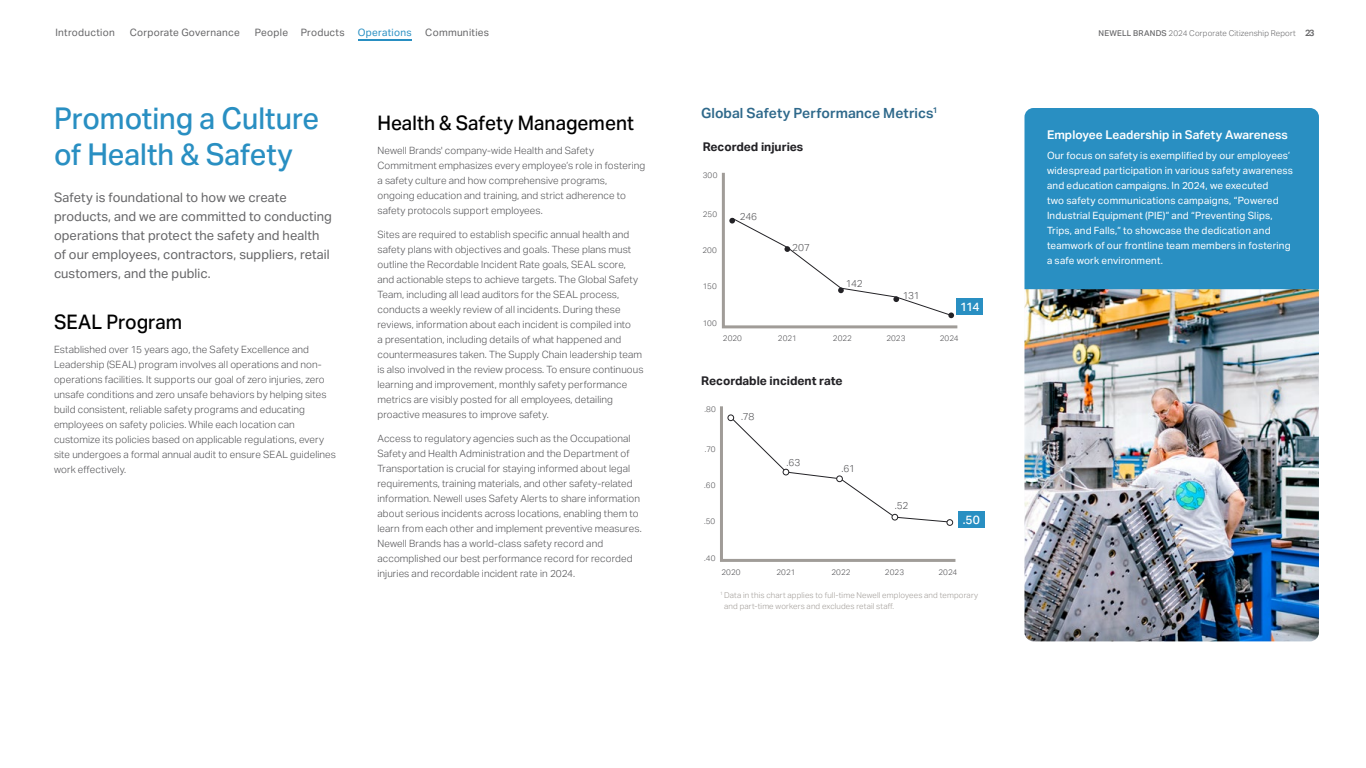
<style>
.page{position:relative;width:1366px;height:768px;background:#fff}
.page>*{position:absolute;margin:0;border:0;box-sizing:border-box;transform-origin:0 0}
.t1{font:500 30px/36px "Aktiv Grotesk";color:#298fc2;scale:.96 1}
.t2{font:500 20px "Aktiv Grotesk";letter-spacing:.005em;color:#000;scale:.95 1}
.t3{font:600 14px "Aktiv Grotesk";letter-spacing:.005em;color:#2f698b}
.t4{font:13px/19px "Aktiv Grotesk";letter-spacing:.005em;color:#656567}
.t5{font:700 12px "Aktiv Grotesk";color:#232226}
.t6{font:600 12px "Aktiv Grotesk";letter-spacing:.005em;color:#fff}
.t7{font:500 12px "Aktiv Grotesk";color:#fff}
.t8{font:10.2px "Aktiv Grotesk";letter-spacing:.02em;color:#656567}
.t9{font:10.2px "Aktiv Grotesk";letter-spacing:.02em;color:#298fc2}
.t10{font:300 10px/15px "Aktiv Grotesk";letter-spacing:.01em;color:#4f4f52}
.t11{font:10px/15px "Aktiv Grotesk";letter-spacing:.015em;color:#fff}
.t12{font:300 8px/11px "Aktiv Grotesk";letter-spacing:.02em;color:#9f9a95}
.t13{font:300 8px "Aktiv Grotesk";letter-spacing:.01em;color:#4f4f52}
.t14{font:300 8px "Aktiv Grotesk";letter-spacing:.02em;color:#656567}
.s1{font-weight:500}
.s2{font-weight:600;font-size:9px}
</style>
<div class="page">
<img style="left:1024px;top:289px;width:295px;height:352px">
<div style="left:1024px;top:108px;width:295px;height:181px;background:#298fc2"></div>
<svg style="left:721px;top:172px;width:237px;height:157px"></svg>
<div style="left:957px;top:298px;width:26px;height:17px;background:#298fc2"></div>
<div style="left:958px;top:512px;width:26px;height:16px;background:#298fc2"></div>
<svg style="left:720px;top:406px;width:236px;height:156px"></svg>
<div style="left:946px;top:519px;width:7px;height:7px;border:1px solid #232226;border-radius:50%"></div>
<hr style="left:358px;top:40px;width:54px;height:1px;background:#298fc2">
<p class="t8" style="left:55px;top:27px;width:61px">Introduction</p>
<p class="t8" style="left:130px;top:26px;width:112px">Corporate Governance</p>
<p class="t8" style="left:255px;top:26px;width:91px">People Products</p>
<p class="t9" style="left:358px;top:26px;width:55px">Operations</p>
<p class="t8" style="left:425px;top:26px;width:65px">Communities</p>
<p class="t14" style="left:1099px;top:28px;width:217px"><span class="s1">NEWELL BRANDS</span> 2024 Corporate Citizenship Report <span class="s2">23</span></p>
<h1 class="t1" style="left:54px;top:101px;width:278px">Promoting a Culture of Health &amp; Safety</h1>
<h3 class="t4" style="left:54px;top:188px;width:280px">Safety is foundational to how we create products, and we are committed to conducting operations that protect the safety and health of our employees, contractors, suppliers, retail customers, and the public.</h3>
<h2 class="t2" style="left:54px;top:311px;width:137px">SEAL Program</h2>
<p class="t10" style="left:54px;top:342px;width:284px">Established over 15 years ago, the Safety Excellence and Leadership (SEAL) program involves all operations and non&shy;operations facilities. It supports our goal of zero injuries, zero unsafe conditions and zero unsafe behaviors by helping sites build consistent, reliable safety programs and educating employees on safety policies. While each location can customize its policies based on applicable regulations, every site undergoes a formal annual audit to ensure SEAL guidelines work effectively.</p>
<h2 class="t2" style="left:378px;top:112px;width:271px">Health &amp; Safety Management</h2>
<p class="t10" style="left:378px;top:143px;width:269px">Newell Brands' company-wide Health and Safety Commitment emphasizes every employee’s role in fostering a safety culture and how comprehensive programs, ongoing education and training, and strict adherence to safety protocols support employees.</p>
<p class="t10" style="left:378px;top:227px;width:268px">Sites are required to establish specific annual health and safety plans with objectives and goals. These plans must outline the Recordable Incident Rate goals, SEAL score, and actionable steps to achieve targets. The Global Safety Team, including all lead auditors for the SEAL process, conducts a weekly review of all incidents. During these reviews, information about each incident is compiled into<br>a presentation, including details of what happened and countermeasures taken. The Supply Chain leadership team is also involved in the review process. To ensure continuous learning and improvement, monthly safety performance metrics are visibly posted for all employees, detailing proactive measures to improve safety.</p>
<p class="t10" style="left:378px;top:431px;width:266px">Access to regulatory agencies such as the Occupational Safety and Health Administration and the Department of Transportation is crucial for staying informed about legal requirements, training materials, and other safety-related information. Newell uses Safety Alerts to share information about serious incidents across locations, enabling them to learn from each other and implement preventive measures.<br>Newell Brands has a world-class safety record and accomplished our best performance record for recorded injuries and recordable incident rate in 2024.</p>
<h3 class="t3" style="left:701px;top:105px;width:238px">Global Safety Performance Metrics<sup>1</sup></h3>
<p class="t5" style="left:703px;top:140px;width:102px">Recorded injuries</p>
<p class="t13" style="left:703px;top:170px;width:16px">300</p>
<p class="t13" style="left:703px;top:210px;width:16px">250</p>
<p class="t13" style="left:702px;top:246px;width:16px">200</p>
<p class="t13" style="left:703px;top:282px;width:15px">150</p>
<p class="t13" style="left:703px;top:319px;width:16px">100</p>
<p class="t10" style="left:740px;top:209px;width:19px">246</p>
<p class="t10" style="left:792px;top:240px;width:19px">207</p>
<p class="t10" style="left:846px;top:276px;width:18px">142</p>
<p class="t10" style="left:903px;top:288px;width:18px">131</p>
<p class="t7" style="left:960px;top:300px;width:21px">114</p>
<p class="t13" style="left:723px;top:333px;width:21px">2020</p>
<p class="t13" style="left:778px;top:333px;width:20px">2021</p>
<p class="t13" style="left:833px;top:333px;width:21px">2022</p>
<p class="t13" style="left:886px;top:333px;width:21px">2023</p>
<p class="t13" style="left:940px;top:333px;width:20px">2024</p>
<p class="t5" style="left:701px;top:374px;width:143px">Recordable incident rate</p>
<p class="t10" style="left:741px;top:409px;width:15px">.78</p>
<p class="t10" style="left:786px;top:455px;width:15px">.63</p>
<p class="t10" style="left:841px;top:461px;width:15px">.61</p>
<p class="t13" style="left:704px;top:405px;width:13px">.80</p>
<p class="t13" style="left:705px;top:444px;width:12px">.70</p>
<p class="t13" style="left:704px;top:480px;width:13px">.60</p>
<p class="t13" style="left:704px;top:516px;width:13px">.50</p>
<p class="t13" style="left:704px;top:553px;width:13px">.40</p>
<p class="t10" style="left:895px;top:498px;width:15px">.52</p>
<p class="t7" style="left:963px;top:513px;width:19px">.50</p>
<p class="t13" style="left:721px;top:568px;width:21px">2020</p>
<p class="t13" style="left:776px;top:568px;width:20px">2021</p>
<p class="t13" style="left:831px;top:568px;width:21px">2022</p>
<p class="t13" style="left:885px;top:568px;width:21px">2023</p>
<p class="t13" style="left:938px;top:568px;width:20px">2024</p>
<p class="t12" style="left:724px;top:590px;width:255px;text-indent:-4px"><sup>1</sup> Data in this chart applies to full-time Newell employees and temporary and part-time workers and excludes retail staff.</p>
<p class="t6" style="left:1047px;top:128px;width:242px">Employee Leadership in Safety Awareness</p>
<p class="t11" style="left:1047px;top:148px;width:248px">Our focus on safety is exemplified by our employees’ widespread participation in various safety awareness and education campaigns. In 2024, we executed<br>two safety communications campaigns, “Powered Industrial Equipment (PIE)” and “Preventing Slips, Trips, and Falls,” to showcase the dedication and teamwork of our frontline team members in fostering a safe work environment.</p>
</div>
